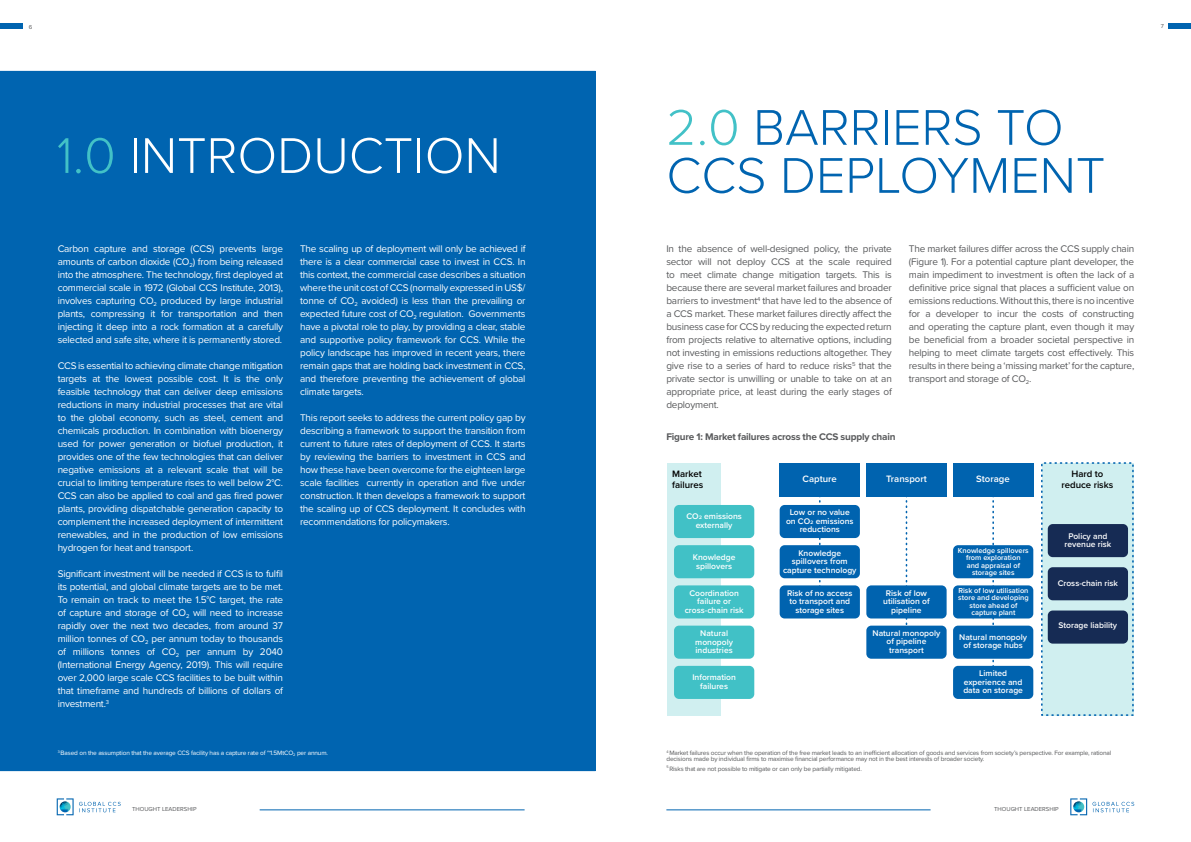
<style>
.page{position:relative;width:1191px;height:842px;background:#fff}
.page>*{position:absolute;margin:0;border:0;box-sizing:border-box;transform-origin:0 0}
.t1{font:300 52px/48px "Proxima Nova";color:#0064b0}
.t2{font:300 52px "Proxima Nova";color:#fff}
.t3{font:10px/13px "Proxima Nova";letter-spacing:-.02em;color:#fff;text-align:justify}
.t4{font:10px/13px "Proxima Nova";letter-spacing:-.02em;color:#58595b;text-align:justify}
.t5{font:700 10px "Proxima Nova";letter-spacing:-.02em;color:#58595b}
.t6{font:600 9.6px/11.5px "Proxima Nova";color:#000}
.t7{font:600 9.6px "Proxima Nova";color:#fff}
.t8{font:600 8.5px/8.5px "Proxima Nova";color:#fff;text-align:center}
.t9{font:600 7.4px/7.4px "Proxima Nova";color:#fff;text-align:center}
.t10{font:6.5px/6.5px "Proxima Nova";letter-spacing:-.02em;color:#58595b}
.t11{font:6.5px "Proxima Nova";letter-spacing:-.02em;color:#fff}
.t12{font:6px "Proxima Nova";color:#58595b}
.s1{color:#42c1c7}
</style>
<div class="page">
<div style="left:1168px;top:23px;width:23px;height:5px;background:#0064b0"></div>
<div style="left:0;top:23px;width:23px;height:6px;background:#0064b0"></div>
<hr style="left:260px;top:809px;width:264px;height:1px;background:#0064b0">
<hr style="left:666px;top:809px;width:264px;height:1px;background:#0064b0">
<svg style="left:57px;top:798px;width:64px;height:17px"></svg>
<svg style="left:1070px;top:798px;width:64px;height:17px"></svg>
<div style="left:0;top:71px;width:595px;height:700px;background:#0064b0"></div>
<div style="left:779px;top:463px;width:81px;height:33px;background:#0063af"></div>
<div style="left:667px;top:463px;width:53px;height:252px;background:#d0eff0"></div>
<svg style="left:819px;top:496px;width:1px;height:87px"></svg>
<div style="left:866px;top:463px;width:80px;height:33px;background:#0063af"></div>
<svg style="left:905px;top:496px;width:2px;height:130px"></svg>
<div style="left:953px;top:463px;width:80px;height:33px;background:#0063af"></div>
<svg style="left:992px;top:496px;width:2px;height:170px"></svg>
<div style="left:1042px;top:463px;width:91px;height:252px;background:#d0eff0"></div>
<div style="left:674px;top:505px;width:80px;height:33px;background:#41c1c6;border-radius:5px"></div>
<div style="left:674px;top:545px;width:80px;height:33px;background:#41c1c6;border-radius:5px"></div>
<div style="left:674px;top:585px;width:80px;height:33px;background:#41c1c6;border-radius:5px"></div>
<div style="left:674px;top:626px;width:80px;height:33px;background:#41c1c6;border-radius:5px"></div>
<div style="left:674px;top:666px;width:80px;height:33px;background:#41c1c6;border-radius:5px"></div>
<div style="left:1047px;top:524px;width:81px;height:33px;background:#162b54;border-radius:5px"></div>
<div style="left:1047px;top:567px;width:81px;height:33px;background:#162b54;border-radius:5px"></div>
<div style="left:1047px;top:610px;width:81px;height:34px;background:#162b54;border-radius:5px"></div>
<div style="left:779px;top:505px;width:81px;height:33px;background:#0063af;border-radius:5px"></div>
<div style="left:779px;top:545px;width:81px;height:33px;background:#0063af;border-radius:5px"></div>
<div style="left:779px;top:585px;width:81px;height:33px;background:#0063af;border-radius:5px"></div>
<div style="left:866px;top:585px;width:80px;height:33px;background:#0063af;border-radius:5px"></div>
<div style="left:866px;top:626px;width:80px;height:33px;background:#0063af;border-radius:5px"></div>
<div style="left:953px;top:585px;width:80px;height:33px;background:#0063af;border-radius:5px"></div>
<div style="left:953px;top:545px;width:80px;height:33px;background:#0063af;border-radius:5px"></div>
<div style="left:953px;top:626px;width:80px;height:33px;background:#0063af;border-radius:5px"></div>
<div style="left:953px;top:666px;width:80px;height:33px;background:#0063af;border-radius:5px"></div>
<p class="t12" style="left:29px;top:22px;width:5px">6</p>
<p class="t12" style="left:1160px;top:22px;width:5px">7</p>
<h1 class="t2" style="left:57px;top:117px;width:445px"><span class="s1">1.0</span> INTRODUCTION</h1>
<p class="t3" style="left:58px;top:242px;width:227px">Carbon capture and storage (CCS) prevents large amounts of carbon dioxide (CO<sub>2</sub>) from being released into the atmosphere. The technology, first deployed at commercial scale in 1972 (Global CCS Institute, 2013), involves capturing CO<sub>2</sub> produced by large industrial plants, compressing it for transportation and then injecting it deep into a rock formation at a carefully selected and safe site, where it is permanently stored.</p>
<p class="t3" style="left:58px;top:359px;width:227px">CCS is essential to achieving climate change mitigation targets at the lowest possible cost. It is the only feasible technology that can deliver deep emissions reductions in many industrial processes that are vital to the global economy, such as steel, cement and chemicals production. In combination with bioenergy used for power generation or biofuel production, it provides one of the few technologies that can deliver negative emissions at a relevant scale that will be crucial to limiting temperature rises to well below 2°C.<br>CCS can also be applied to coal and gas fired power plants, providing dispatchable generation capacity to complement the increased deployment of intermittent renewables, and in the production of low emissions hydrogen for heat and transport.</p>
<p class="t3" style="left:58px;top:567px;width:227px">Significant investment will be needed if CCS is to fulfil its potential, and global climate targets are to be met.<br>To remain on track to meet the 1.5°C target, the rate of capture and storage of CO<sub>2</sub> will need to increase rapidly over the next two decades, from around 37 million tonnes of CO<sub>2</sub> per annum today to thousands of millions tonnes of CO<sub>2</sub> per annum by 2040 (International Energy Agency, 2019). This will require over 2,000 large scale CCS facilities to be built within that timeframe and hundreds of billions of dollars of investment.<sup>3</sup></p>
<p class="t3" style="left:300px;top:242px;width:227px">The scaling up of deployment will only be achieved if there is a clear commercial case to invest in CCS. In this context, the commercial case describes a situation where the unit cost of CCS (normally expressed in US$/ tonne of CO<sub>2</sub> avoided) is less than the prevailing or expected future cost of CO<sub>2</sub> regulation. Governments have a pivotal role to play, by providing a clear, stable and supportive policy framework for CCS. While the policy landscape has improved in recent years, there remain gaps that are holding back investment in CCS, and therefore preventing the achievement of global climate targets.</p>
<p class="t3" style="left:300px;top:411px;width:227px">This report seeks to address the current policy gap by describing a framework to support the transition from current to future rates of deployment of CCS. It starts by reviewing the barriers to investment in CCS and how these have been overcome for the eighteen large scale facilities currently in operation and five under construction. It then develops a framework to support the scaling up of CCS deployment. It concludes with recommendations for policymakers.</p>
<p class="t11" style="left:58px;top:748px;width:272px"><sup>3</sup> Based on the assumption that the average CCS facility has a capture rate of ~1.5MtCO<sub>2</sub> per annum.</p>
<h1 class="t1" style="left:666px;top:101px;width:440px"><span class="s1">2.0</span> BARRIERS TO<br>CCS DEPLOYMENT</h1>
<p class="t4" style="left:666px;top:242px;width:227px">In the absence of well-designed policy, the private sector will not deploy CCS at the scale required to meet climate change mitigation targets. This is because there are several market failures and broader barriers to investment<sup>4</sup> that have led to the absence of a CCS market. These market failures directly affect the business case for CCS by reducing the expected return from projects relative to alternative options, including not investing in emissions reductions altogether. They give rise to a series of hard to reduce risks<sup>5</sup> that the private sector is unwilling or unable to take on at an appropriate price, at least during the early stages of deployment.</p>
<p class="t4" style="left:909px;top:242px;width:227px">The market failures differ across the CCS supply chain (Figure 1). For a potential capture plant developer, the main impediment to investment is often the lack of a definitive price signal that places a sufficient value on emissions reductions. Without this, there is no incentive for a developer to incur the costs of constructing and operating the capture plant, even though it may be beneficial from a broader societal perspective in helping to meet climate targets cost effectively. This results in there being a ‘missing market’ for the capture, transport and storage of CO<sub>2</sub>.</p>
<p class="t5" style="left:666px;top:429px;width:230px">Figure 1: Market failures across the CCS supply chain</p>
<p class="t6" style="left:672px;top:467px;width:33px">Market failures</p>
<p class="t6" style="left:1061px;top:467px;width:53px;text-align:center">Hard to reduce risks</p>
<p class="t7" style="left:802px;top:471px;width:36px">Capture</p>
<p class="t7" style="left:886px;top:471px;width:42px">Transport</p>
<p class="t7" style="left:976px;top:471px;width:35px">Storage</p>
<p class="t8" style="left:686px;top:512px;width:57px">CO2 emissions externally</p>
<p class="t8" style="left:692px;top:553px;width:44px">Knowledge spillovers</p>
<p class="t8" style="left:684px;top:589px;width:60px">Coordination failure or cross-chain risk</p>
<p class="t8" style="left:695px;top:629px;width:39px">Natural monopoly industries</p>
<p class="t8" style="left:692px;top:673px;width:45px">Information failures</p>
<p class="t8" style="left:786px;top:508px;width:69px">Low or no value on CO2 emissions reductions</p>
<p class="t8" style="left:783px;top:548px;width:75px">Knowledge spillovers from capture technology</p>
<p class="t8" style="left:787px;top:589px;width:67px">Risk of no access to transport and storage sites</p>
<p class="t8" style="left:883px;top:589px;width:48px">Risk of low utilisation of pipeline</p>
<p class="t8" style="left:872px;top:629px;width:69px">Natural monopoly of pipeline transport</p>
<p class="t9" style="left:958px;top:546px;width:72px">Knowledge spillovers from exploration<br>and appraisal of storage sites</p>
<p class="t9" style="left:958px;top:586px;width:72px">Risk of low utilisation store and developing store ahead of capture plant</p>
<p class="t8" style="left:959px;top:632px;width:69px">Natural monopoly of storage hubs</p>
<p class="t8" style="left:963px;top:669px;width:61px">Limited experience and data on storage</p>
<p class="t8" style="left:1064px;top:531px;width:48px">Policy and revenue risk</p>
<p class="t8" style="left:1057px;top:579px;width:62px">Cross-chain risk</p>
<p class="t8" style="left:1058px;top:621px;width:60px">Storage liability</p>
<p class="t10" style="left:666px;top:749px;width:446px"><sup>4</sup> Market failures occur when the operation of the free market leads to an inefficient allocation of goods and services from society’s perspective. For example, rational decisions made by individual firms to maximise financial performance may not in the best interests of broader society.</p>
<p class="t10" style="left:666px;top:765px;width:197px"><sup>5</sup> Risks that are not possible to mitigate or can only be partially mitigated.</p>
<p class="t12" style="left:132px;top:804px;width:66px">THOUGHT LEADERSHIP</p>
<p class="t12" style="left:994px;top:804px;width:66px">THOUGHT LEADERSHIP</p>
</div>
